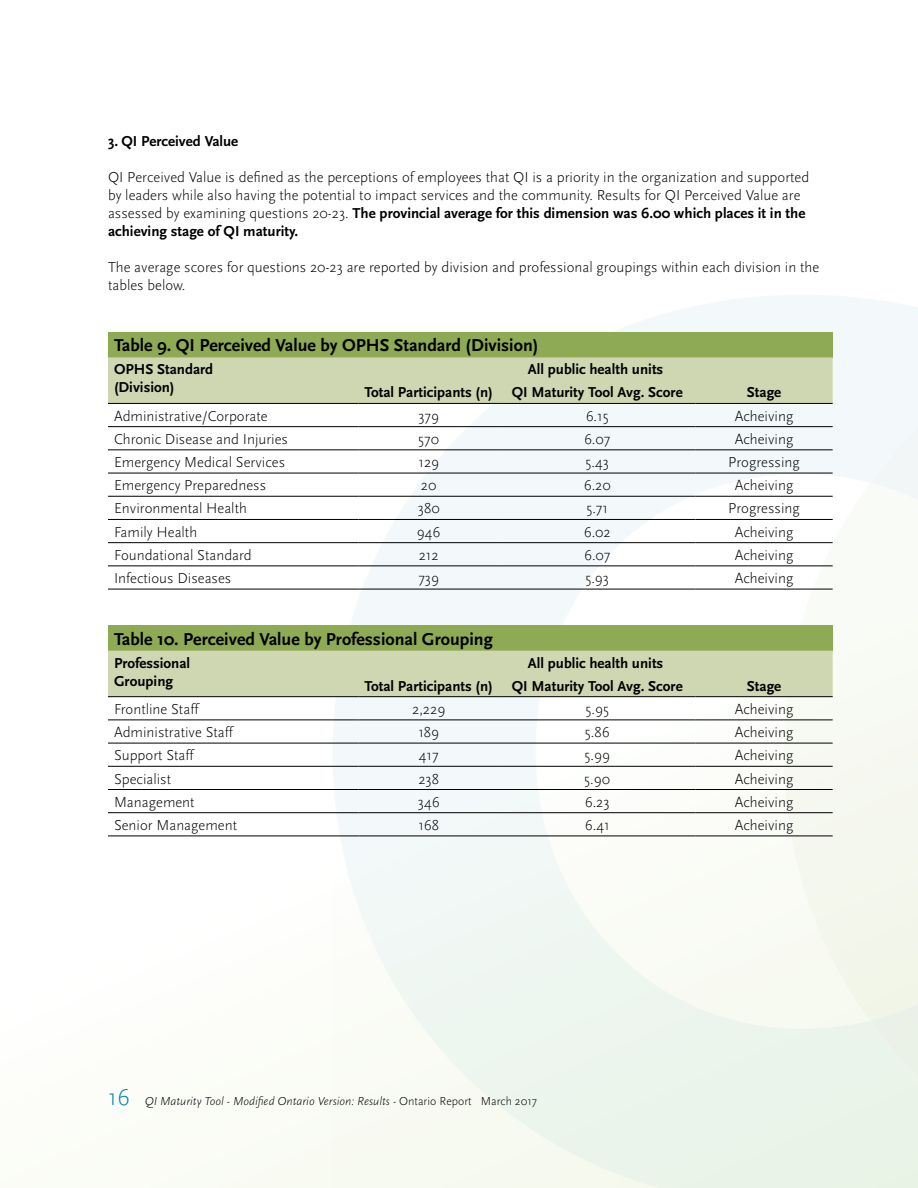
<style>
.page{position:relative;width:918px;height:1188px;background:#fff}
.page>*{position:absolute;margin:0;border:0;box-sizing:border-box;transform-origin:0 0}
.t1{font:700 18px "Scala Sans";color:#000}
.t2{font:300 15px/18px "Scala Sans";color:#000}
.t3{font:700 15px/18px "Scala Sans";color:#000}
.t4{font:italic 300 12px "Scala Sans";color:#000}
.s1{font-weight:700}
.s2{font-style:normal;font-size:24px;color:#0087a8}
.s3{font-style:normal}
</style>
<div class="page">
<svg style="left:333px;top:295px;width:585px;height:893px;fill:#f3f9f6"></svg>
<div style="left:108px;top:332px;width:725px;height:25px;background:#8faa55"></div>
<div style="left:108px;top:357px;width:725px;height:46px;background:#ced6b2"></div>
<hr style="left:108px;top:403px;width:251px;height:1px;background:#000">
<hr style="left:359px;top:403px;width:140px;height:1px;background:#000">
<hr style="left:499px;top:403px;width:197px;height:1px;background:#000">
<hr style="left:696px;top:403px;width:137px;height:1px;background:#000">
<hr style="left:108px;top:426px;width:251px;height:1px;background:#000">
<hr style="left:359px;top:426px;width:140px;height:1px;background:#000">
<hr style="left:499px;top:426px;width:197px;height:1px;background:#000">
<hr style="left:696px;top:426px;width:137px;height:1px;background:#000">
<hr style="left:108px;top:449px;width:251px;height:1px;background:#000">
<hr style="left:359px;top:449px;width:140px;height:1px;background:#000">
<hr style="left:499px;top:449px;width:197px;height:1px;background:#000">
<hr style="left:696px;top:449px;width:137px;height:1px;background:#000">
<hr style="left:108px;top:473px;width:251px;height:1px;background:#000">
<hr style="left:359px;top:473px;width:140px;height:1px;background:#000">
<hr style="left:499px;top:473px;width:197px;height:1px;background:#000">
<hr style="left:696px;top:473px;width:137px;height:1px;background:#000">
<hr style="left:108px;top:496px;width:251px;height:1px;background:#000">
<hr style="left:359px;top:496px;width:140px;height:1px;background:#000">
<hr style="left:499px;top:496px;width:197px;height:1px;background:#000">
<hr style="left:696px;top:496px;width:137px;height:1px;background:#000">
<hr style="left:108px;top:519px;width:251px;height:1px;background:#000">
<hr style="left:359px;top:519px;width:140px;height:1px;background:#000">
<hr style="left:499px;top:519px;width:197px;height:1px;background:#000">
<hr style="left:696px;top:519px;width:137px;height:1px;background:#000">
<hr style="left:108px;top:542px;width:251px;height:1px;background:#000">
<hr style="left:359px;top:542px;width:140px;height:1px;background:#000">
<hr style="left:499px;top:542px;width:197px;height:1px;background:#000">
<hr style="left:696px;top:542px;width:137px;height:1px;background:#000">
<hr style="left:108px;top:565px;width:251px;height:1px;background:#000">
<hr style="left:359px;top:565px;width:140px;height:1px;background:#000">
<hr style="left:499px;top:565px;width:197px;height:1px;background:#000">
<hr style="left:696px;top:565px;width:137px;height:1px;background:#000">
<hr style="left:108px;top:589px;width:251px;height:1px;background:#000">
<hr style="left:359px;top:589px;width:140px;height:1px;background:#000">
<hr style="left:499px;top:589px;width:197px;height:1px;background:#000">
<hr style="left:696px;top:589px;width:137px;height:1px;background:#000">
<div style="left:108px;top:625px;width:725px;height:26px;background:#8faa55"></div>
<div style="left:108px;top:651px;width:725px;height:45px;background:#ced6b2"></div>
<hr style="left:108px;top:696px;width:251px;height:1px;background:#000">
<hr style="left:359px;top:696px;width:140px;height:1px;background:#000">
<hr style="left:499px;top:696px;width:197px;height:1px;background:#000">
<hr style="left:696px;top:696px;width:137px;height:1px;background:#000">
<hr style="left:108px;top:720px;width:251px;height:1px;background:#000">
<hr style="left:359px;top:720px;width:140px;height:1px;background:#000">
<hr style="left:499px;top:720px;width:197px;height:1px;background:#000">
<hr style="left:696px;top:720px;width:137px;height:1px;background:#000">
<hr style="left:108px;top:743px;width:251px;height:1px;background:#000">
<hr style="left:359px;top:743px;width:140px;height:1px;background:#000">
<hr style="left:499px;top:743px;width:197px;height:1px;background:#000">
<hr style="left:696px;top:743px;width:137px;height:1px;background:#000">
<hr style="left:108px;top:766px;width:251px;height:1px;background:#000">
<hr style="left:359px;top:766px;width:140px;height:1px;background:#000">
<hr style="left:499px;top:766px;width:197px;height:1px;background:#000">
<hr style="left:696px;top:766px;width:137px;height:1px;background:#000">
<hr style="left:108px;top:789px;width:251px;height:1px;background:#000">
<hr style="left:359px;top:789px;width:140px;height:1px;background:#000">
<hr style="left:499px;top:789px;width:197px;height:1px;background:#000">
<hr style="left:696px;top:789px;width:137px;height:1px;background:#000">
<hr style="left:108px;top:812px;width:251px;height:1px;background:#000">
<hr style="left:359px;top:812px;width:140px;height:1px;background:#000">
<hr style="left:499px;top:812px;width:197px;height:1px;background:#000">
<hr style="left:696px;top:812px;width:137px;height:1px;background:#000">
<hr style="left:108px;top:836px;width:251px;height:1px;background:#000">
<hr style="left:359px;top:836px;width:140px;height:1px;background:#000">
<hr style="left:499px;top:836px;width:197px;height:1px;background:#000">
<hr style="left:696px;top:836px;width:137px;height:1px;background:#000">
<p class="t3" style="left:108px;top:133px;width:132px">3. QI Perceived Value</p>
<p class="t2" style="left:108px;top:169px;width:703px">QI Perceived Value is defined as the perceptions of employees that QI is a priority in the organization and supported by leaders while also having the potential to impact services and the community. Results for QI Perceived Value are assessed by examining questions 20-23. <span class="s1">The provincial average for this dimension was 6.00 which places it in the achieving stage of QI maturity.</span></p>
<p class="t2" style="left:108px;top:259px;width:713px">The average scores for questions 20-23 are reported by division and professional groupings within each division in the tables below.</p>
<p class="t1" style="left:114px;top:336px;width:426px">Table 9. QI Perceived Value by OPHS Standard (Division)</p>
<p class="t3" style="left:114px;top:361px;width:101px">OPHS Standard (Division)</p>
<p class="t3" style="left:528px;top:361px;width:137px">All public health units</p>
<p class="t3" style="left:365px;top:384px;width:130px">Total Participants (n)</p>
<p class="t3" style="left:512px;top:384px;width:172px">QI Maturity Tool Avg. Score</p>
<p class="t3" style="left:747px;top:384px;width:36px">Stage</p>
<p class="t2" style="left:114px;top:407px;width:155px">Administrative/Corporate</p>
<p class="t2" style="left:418px;top:407px;width:22px">379</p>
<p class="t2" style="left:586px;top:407px;width:25px">6.15</p>
<p class="t2" style="left:735px;top:407px;width:60px">Acheiving</p>
<p class="t2" style="left:114px;top:430px;width:176px">Chronic Disease and Injuries</p>
<p class="t2" style="left:418px;top:430px;width:22px">570</p>
<p class="t2" style="left:584px;top:430px;width:28px">6.07</p>
<p class="t2" style="left:735px;top:430px;width:60px">Acheiving</p>
<p class="t2" style="left:114px;top:453px;width:173px">Emergency Medical Services</p>
<p class="t2" style="left:418px;top:453px;width:22px">129</p>
<p class="t2" style="left:586px;top:453px;width:25px">5.43</p>
<p class="t2" style="left:728px;top:453px;width:73px">Progressing</p>
<p class="t2" style="left:114px;top:477px;width:154px">Emergency Preparedness</p>
<p class="t2" style="left:421px;top:477px;width:17px">20</p>
<p class="t2" style="left:584px;top:477px;width:29px">6.20</p>
<p class="t2" style="left:735px;top:477px;width:60px">Acheiving</p>
<p class="t2" style="left:114px;top:500px;width:134px">Environmental Health</p>
<p class="t2" style="left:418px;top:500px;width:23px">380</p>
<p class="t2" style="left:586px;top:500px;width:23px">5.71</p>
<p class="t2" style="left:728px;top:500px;width:73px">Progressing</p>
<p class="t2" style="left:114px;top:523px;width:85px">Family Health</p>
<p class="t2" style="left:417px;top:523px;width:25px">946</p>
<p class="t2" style="left:584px;top:523px;width:29px">6.02</p>
<p class="t2" style="left:735px;top:523px;width:60px">Acheiving</p>
<p class="t2" style="left:114px;top:546px;width:139px">Foundational Standard</p>
<p class="t2" style="left:419px;top:546px;width:22px">212</p>
<p class="t2" style="left:584px;top:546px;width:28px">6.07</p>
<p class="t2" style="left:735px;top:546px;width:60px">Acheiving</p>
<p class="t2" style="left:114px;top:569px;width:119px">Infectious Diseases</p>
<p class="t2" style="left:418px;top:569px;width:22px">739</p>
<p class="t2" style="left:585px;top:569px;width:25px">5.93</p>
<p class="t2" style="left:735px;top:569px;width:60px">Acheiving</p>
<p class="t1" style="left:114px;top:629px;width:380px">Table 10. Perceived Value by Professional Grouping</p>
<p class="t3" style="left:114px;top:654px;width:78px">Professional<br>Grouping</p>
<p class="t3" style="left:528px;top:654px;width:137px">All public health units</p>
<p class="t3" style="left:365px;top:677px;width:130px">Total Participants (n)</p>
<p class="t3" style="left:512px;top:677px;width:172px">QI Maturity Tool Avg. Score</p>
<p class="t3" style="left:747px;top:677px;width:36px">Stage</p>
<p class="t2" style="left:114px;top:700px;width:86px">Frontline Staff</p>
<p class="t2" style="left:412px;top:700px;width:35px">2,229</p>
<p class="t2" style="left:586px;top:700px;width:25px">5.95</p>
<p class="t2" style="left:735px;top:700px;width:60px">Acheiving</p>
<p class="t2" style="left:114px;top:723px;width:120px">Administrative Staff</p>
<p class="t2" style="left:418px;top:723px;width:22px">189</p>
<p class="t2" style="left:585px;top:723px;width:26px">5.86</p>
<p class="t2" style="left:735px;top:723px;width:60px">Acheiving</p>
<p class="t2" style="left:114px;top:747px;width:81px">Support Staff</p>
<p class="t2" style="left:419px;top:747px;width:21px">417</p>
<p class="t2" style="left:585px;top:747px;width:27px">5.99</p>
<p class="t2" style="left:735px;top:747px;width:60px">Acheiving</p>
<p class="t2" style="left:114px;top:770px;width:59px">Specialist</p>
<p class="t2" style="left:418px;top:770px;width:22px">238</p>
<p class="t2" style="left:584px;top:770px;width:27px">5.90</p>
<p class="t2" style="left:735px;top:770px;width:60px">Acheiving</p>
<p class="t2" style="left:114px;top:793px;width:82px">Management</p>
<p class="t2" style="left:418px;top:793px;width:23px">346</p>
<p class="t2" style="left:585px;top:793px;width:26px">6.23</p>
<p class="t2" style="left:735px;top:793px;width:60px">Acheiving</p>
<p class="t2" style="left:114px;top:816px;width:125px">Senior Management</p>
<p class="t2" style="left:418px;top:816px;width:22px">168</p>
<p class="t2" style="left:585px;top:816px;width:26px">6.41</p>
<p class="t2" style="left:735px;top:816px;width:60px">Acheiving</p>
<p class="t4" style="left:108px;top:1095px;width:431px"><span class="s2">16</span> QI Maturity Tool - Modified Ontario Version: Results <span class="s3">- Ontario Report March 2017</span></p>
</div>
